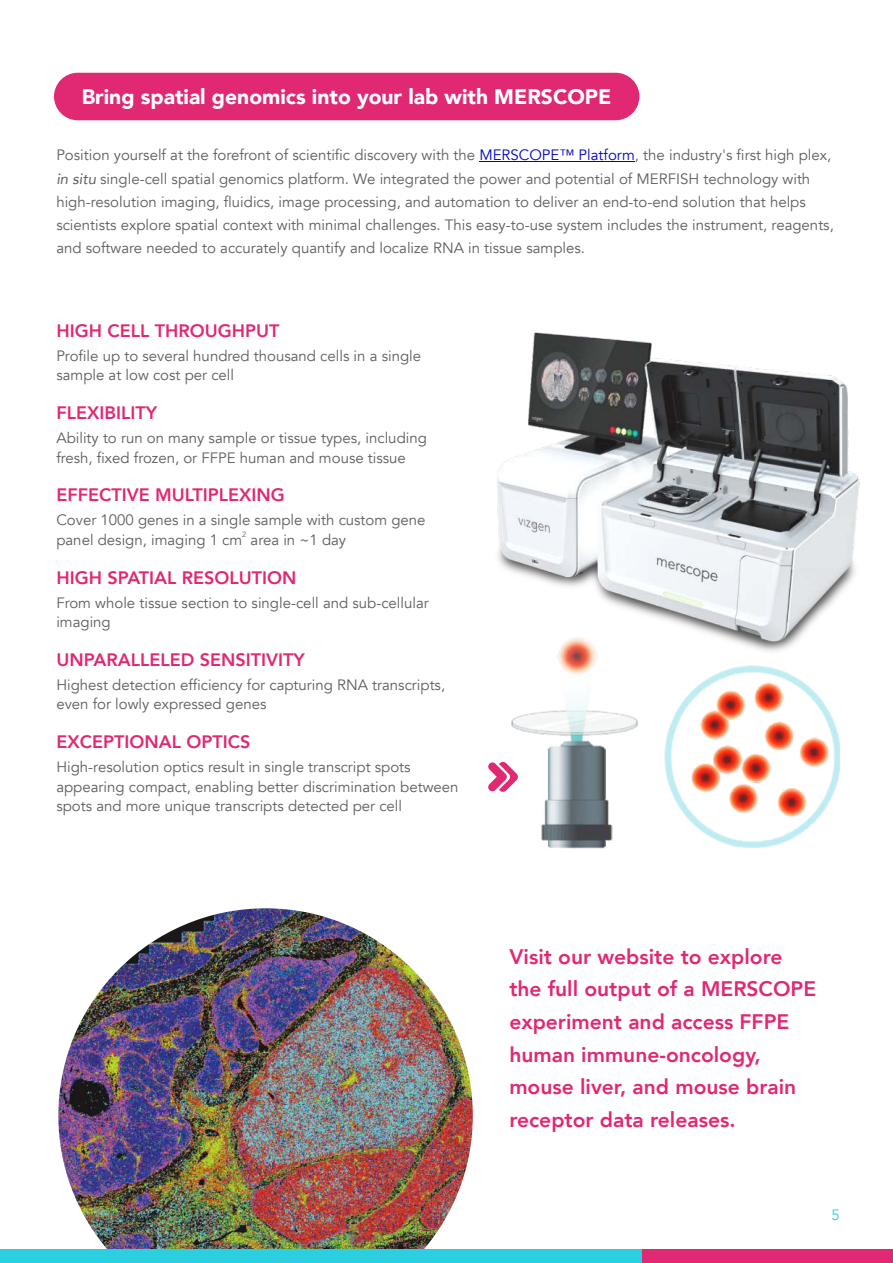
<style>
.page{position:relative;width:893px;height:1263px;background:#fff}
.page>*{position:absolute;margin:0;border:0;box-sizing:border-box;transform-origin:0 0}
.t1{font:800 21px/32.5px "Avenir";color:#e02873}
.t2{font:900 21px "Avenir";color:#fff}
.t3{font:800 18px "Avenir";color:#e02873}
.t4{font:15px/19.5px "Avenir";color:#5f5d5d}
.t5{font:15px "Avenir";color:#2bcfe0}
.t6{font:7.5px "Avenir";color:#5f5d5d}
.s1{color:#0003c9}
.s2{font-style:italic}
</style>
<div class="page">
<img style="left:497px;top:332px;width:363px;height:319px">
<div style="left:54px;top:73px;width:585px;height:47px;background:#e02873;border-radius:24px"></div>
<hr style="left:479px;top:162px;width:156px;height:1px;background:#0003c9">
<img style="left:511px;top:637px;width:126px;height:211px">
<svg style="left:488px;top:761px;width:30px;height:31px"></svg>
<img style="left:665px;top:665px;width:175px;height:182px">
<img style="left:58px;top:908px;width:415px;height:341px">
<div style="left:641px;top:1249px;width:252px;height:14px;background:#e02873"></div>
<div style="left:0;top:1249px;width:641px;height:14px;background:#2bcfe0"></div>
<h1 class="t2" style="left:82px;top:83px;width:531px">Bring spatial genomics into your lab with MERSCOPE</h1>
<p class="t4" style="left:56px;top:144px;width:779px;line-height:23.2px">Position yourself at the forefront of scientific discovery with the <span class="s1">MERSCOPE™ Platform</span>, the industry's first high plex, <span class="s2">in situ</span> single-cell spatial genomics platform. We integrated the power and potential of MERFISH technology with high-resolution imaging, fluidics, image processing, and automation to deliver an end-to-end solution that helps scientists explore spatial context with minimal challenges. This easy-to-use system includes the instrument, reagents, and software needed to accurately quantify and localize RNA in tissue samples.</p>
<p class="t3" style="left:56px;top:319px;width:225px">HIGH CELL THROUGHPUT</p>
<p class="t4" style="left:56px;top:346px;width:366px">Profile up to several hundred thousand cells in a single sample at low cost per cell</p>
<p class="t3" style="left:56px;top:401px;width:102px">FLEXIBILITY</p>
<p class="t4" style="left:56px;top:428px;width:372px">Ability to run on many sample or tissue types, including fresh, fixed frozen, or FFPE human and mouse tissue</p>
<p class="t3" style="left:56px;top:483px;width:230px">EFFECTIVE MULTIPLEXING</p>
<p class="t4" style="left:56px;top:511px;width:371px">Cover 1000 genes in a single sample with custom gene</p>
<p class="t6" style="left:242px;top:530px;width:6px">2</p>
<p class="t4" style="left:56px;top:530px;width:291px">panel design, imaging 1 cm area in ~1 day</p>
<p class="t3" style="left:56px;top:566px;width:242px">HIGH SPATIAL RESOLUTION</p>
<p class="t4" style="left:56px;top:593px;width:374px">From whole tissue section to single-cell and sub-cellular imaging</p>
<p class="t3" style="left:56px;top:648px;width:250px">UNPARALLELED SENSITIVITY</p>
<p class="t4" style="left:56px;top:675px;width:390px">Highest detection efficiency for capturing RNA transcripts, even for lowly expressed genes</p>
<p class="t3" style="left:56px;top:730px;width:195px">EXCEPTIONAL OPTICS</p>
<p class="t4" style="left:56px;top:757px;width:404px">High-resolution optics result in single transcript spots appearing compact, enabling better discrimination between spots and more unique transcripts detected per cell</p>
<h1 class="t1" style="left:509px;top:940px;width:308px">Visit our website to explore the full output of a MERSCOPE experiment and access FFPE human immune-oncology, mouse liver, and mouse brain receptor data releases.</h1>
<p class="t5" style="left:832px;top:1205px;width:10px">5</p>
</div>
